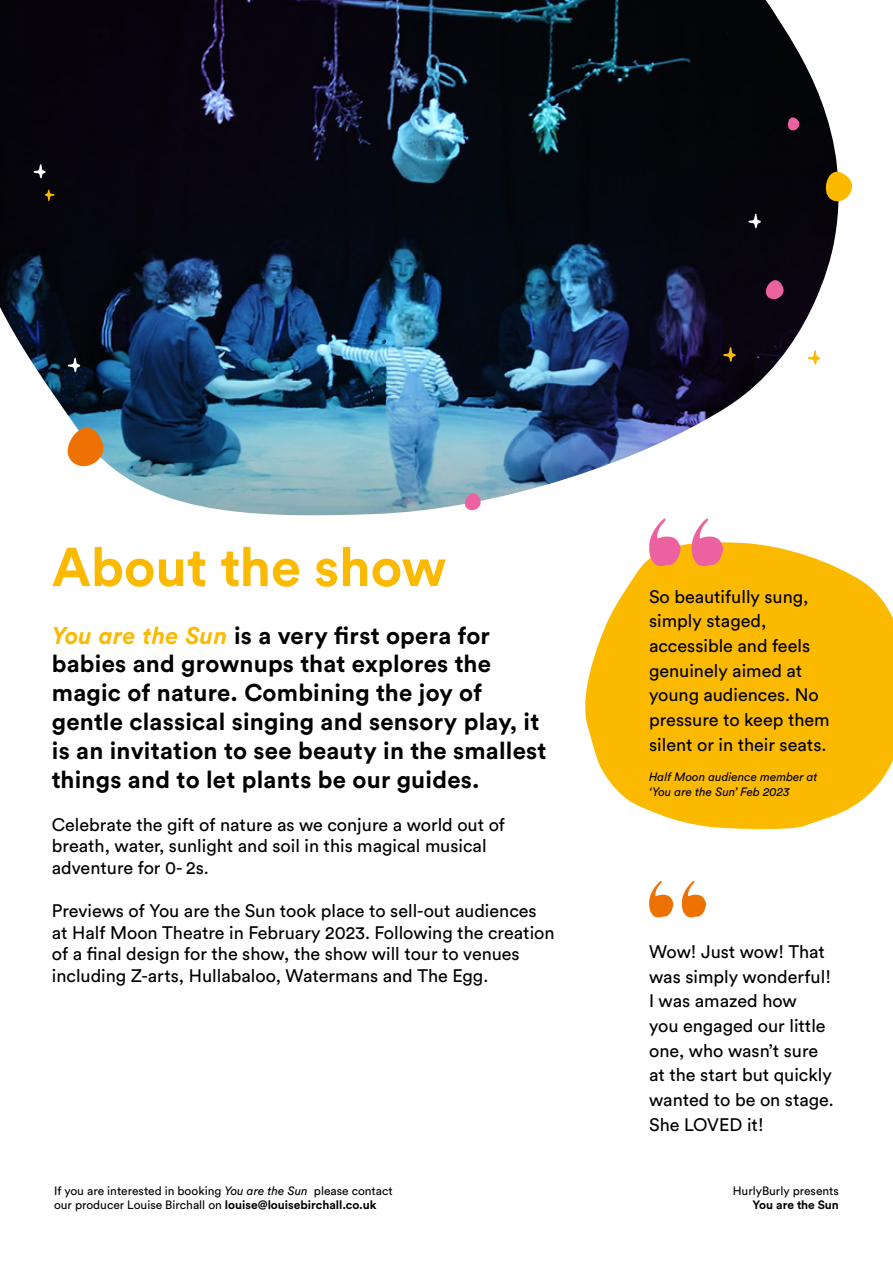
<style>
.page{position:relative;width:893px;height:1263px;background:#fff}
.page>*{position:absolute;margin:0;border:0;box-sizing:border-box;transform-origin:0 0}
.t1{font:700 54px "Circular Std";color:#fbba00}
.t2{font:700 24px/28.8px "Circular Std";letter-spacing:.01em;color:#000}
.t3{font:18px/24.6px "Circular Std";color:#000}
.t4{font:12px/14.4px "Circular Std";color:#000}
.t5{font:italic 12px/15px "Circular Std";color:#000}
.t6{font:700 12px "Circular Std";color:#000}
.s1{font-style:italic;color:#fbba00}
.s2{font-style:italic}
.s3{font-weight:700}
</style>
<div class="page">
<svg style="left:585px;top:542px;width:308px;height:288px;fill:#fbba00"></svg>
<svg style="left:649px;top:880px;width:24px;height:38px"></svg>
<svg style="left:681px;top:880px;width:25px;height:38px"></svg>
<svg style="left:648px;top:518px;width:33px;height:49px"></svg>
<svg style="left:691px;top:518px;width:32px;height:49px"></svg>
<img style="left:0;top:0;width:839px;height:515px">
<svg style="left:787px;top:116px;width:13px;height:15px"></svg>
<svg style="left:464px;top:492px;width:17px;height:18px"></svg>
<svg style="left:765px;top:279px;width:19px;height:20px"></svg>
<svg style="left:825px;top:169px;width:27px;height:33px"></svg>
<svg style="left:66px;top:425px;width:38px;height:41px"></svg>
<svg style="left:33px;top:163px;width:13px;height:16px"></svg>
<svg style="left:748px;top:213px;width:13px;height:16px"></svg>
<svg style="left:723px;top:346px;width:13px;height:16px"></svg>
<svg style="left:68px;top:357px;width:12px;height:16px"></svg>
<svg style="left:808px;top:349px;width:12px;height:16px"></svg>
<svg style="left:45px;top:189px;width:10px;height:13px"></svg>
<h1 class="t1" style="left:52px;top:532px;width:396px">About the show</h1>
<p class="t2" style="left:52px;top:620px;width:496px"><span class="s1">You are the Sun</span> is a very first opera for babies and grownups that explores the magic of nature. Combining the joy of gentle classical singing and sensory play, it is an invitation to see beauty in the smallest things and to let plants be our guides.</p>
<p class="t3" style="left:52px;top:813px;width:455px;line-height:21.6px">Celebrate the gift of nature as we conjure a world out of breath, water, sunlight and soil in this magical musical adventure for 0- 2s.</p>
<p class="t3" style="left:52px;top:900px;width:504px;line-height:21.6px">Previews of You are the Sun took place to sell-out audiences at Half Moon Theatre in February 2023. Following the creation of a final design for the show, the show will tour to venues including Z-arts, Hullabaloo, Watermans and The Egg.</p>
<p class="t3" style="left:649px;top:584px;width:182px">So beautifully sung, simply staged, accessible and feels genuinely aimed at young audiences. No pressure to keep them silent or in their seats.</p>
<p class="t5" style="left:649px;top:769px;width:170px">Half Moon audience member at ‘You are the Sun’ Feb 2023</p>
<p class="t3" style="left:649px;top:939px;width:186px">Wow! Just wow! That was simply wonderful!<br>I was amazed how<br>you engaged our little one, who wasn’t sure at the start but quickly wanted to be on stage.<br>She LOVED it!</p>
<p class="t4" style="left:54px;top:1183px;width:340px">If you are interested in booking <span class="s2">You are the Sun</span> please contact our producer Louise Birchall on <span class="s3">louise@louisebirchall.co.uk</span></p>
<p class="t4" style="left:733px;top:1183px;width:108px">HurlyBurly presents</p>
<p class="t6" style="left:753px;top:1197px;width:88px">You are the Sun</p>
</div>
